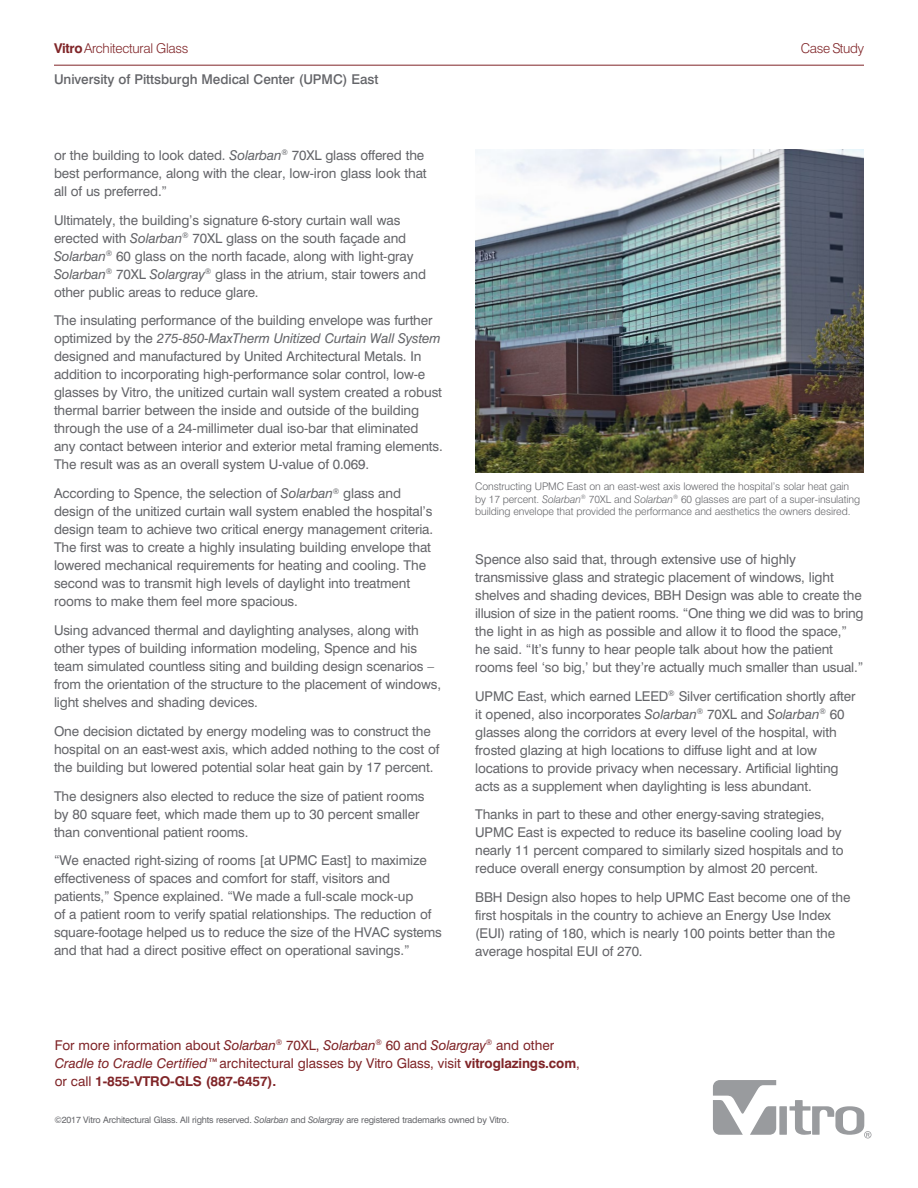
<style>
.page{position:relative;width:918px;height:1188px;background:#fff}
.page>*{position:absolute;margin:0;border:0;box-sizing:border-box;transform-origin:0 0}
.t1{font:13.5px/18px "Swiss 721 BT";letter-spacing:-.01em;color:#646569}
.t2{font:13.5px/18px "Swiss 721 BT";color:#802528}
.t3{font:500 13.5px "Swiss 721 BT";letter-spacing:-.005em;color:#646569}
.t4{font:300 13.5px "Swiss 721 BT";letter-spacing:-.02em;color:#802528}
.t5{font:300 10.5px/12.6px "Swiss 721 BT";letter-spacing:-.01em;color:#646569}
.t6{font:9px "Swiss 721 BT";letter-spacing:-.02em;color:#646569}
.s1{font-weight:700}
.s2{font-style:italic}
</style>
<div class="page">
<hr style="left:54px;top:65px;width:810px;height:1px;background:#802528">
<img style="left:475px;top:149px;width:389px;height:323px">
<svg style="left:713px;top:1080px;width:159px;height:58px"></svg>
<p class="t4" style="left:54px;top:40px;width:136px"><span class="s1">Vitro</span> Architectural Glass</p>
<p class="t4" style="left:801px;top:40px;width:65px">Case Study</p>
<p class="t3" style="left:54px;top:71px;width:326px">University of Pittsburgh Medical Center (UPMC) East</p>
<p class="t1" style="left:54px;top:146px;width:374px">or the building to look dated. <span class="s2">Solarban</span><sup>®</sup> 70XL glass offered the best performance, along with the clear, low-iron glass look that all of us preferred.”</p>
<p class="t1" style="left:54px;top:211px;width:374px">Ultimately, the building’s signature 6-story curtain wall was erected with <span class="s2">Solarban</span><sup>®</sup> 70XL glass on the south façade and <span class="s2">Solarban</span><sup>®</sup> 60 glass on the north facade, along with light-gray <span class="s2">Solarban</span><sup>®</sup> 70XL <span class="s2">Solargray</span><sup>®</sup> glass in the atrium, stair towers and other public areas to reduce glare.</p>
<p class="t1" style="left:54px;top:311px;width:390px">The insulating performance of the building envelope was further optimized by the <span class="s2">275-850-MaxTherm Unitized Curtain Wall System </span>designed and manufactured by United Architectural Metals. In addition to incorporating high-performance solar control, low-e glasses by Vitro, the unitized curtain wall system created a robust thermal barrier between the inside and outside of the building through the use of a 24-millimeter dual iso-bar that eliminated any contact between interior and exterior metal framing elements.<br>The result was as an overall system U-value of 0.069.</p>
<p class="t1" style="left:54px;top:484px;width:381px">According to Spence, the selection of <span class="s2">Solarban</span><sup>®</sup> glass and design of the unitized curtain wall system enabled the hospital’s design team to achieve two critical energy management criteria.<br>The first was to create a highly insulating building envelope that lowered mechanical requirements for heating and cooling. The second was to transmit high levels of daylight into treatment rooms to make them feel more spacious.</p>
<p class="t1" style="left:54px;top:621px;width:389px">Using advanced thermal and daylighting analyses, along with other types of building information modeling, Spence and his team simulated countless siting and building design scenarios – from the orientation of the structure to the placement of windows, light shelves and shading devices.</p>
<p class="t1" style="left:54px;top:722px;width:387px">One decision dictated by energy modeling was to construct the hospital on an east-west axis, which added nothing to the cost of the building but lowered potential solar heat gain by 17 percent.</p>
<p class="t1" style="left:54px;top:787px;width:372px">The designers also elected to reduce the size of patient rooms by 80 square feet, which made them up to 30 percent smaller than conventional patient rooms.</p>
<p class="t1" style="left:54px;top:851px;width:389px">“We enacted right-sizing of rooms [at UPMC East] to maximize effectiveness of spaces and comfort for staff, visitors and patients,” Spence explained. “We made a full-scale mock-up<br>of a patient room to verify spatial relationships. The reduction of square-footage helped us to reduce the size of the HVAC systems and that had a direct positive effect on operational savings.”</p>
<p class="t5" style="left:475px;top:480px;width:387px">Constructing UPMC East on an east-west axis lowered the hospital’s solar heat gain by 17 percent. <span class="s2">Solarban</span><sup>®</sup> 70XL and <span class="s2">Solarban</span><sup>®</sup> 60 glasses are part of a super-insulating building envelope that provided the performance and aesthetics the owners desired.</p>
<p class="t1" style="left:475px;top:550px;width:390px">Spence also said that, through extensive use of highly transmissive glass and strategic placement of windows, light shelves and shading devices, BBH Design was able to create the illusion of size in the patient rooms. “One thing we did was to bring the light in as high as possible and allow it to flood the space,” he said. “It’s funny to hear people talk about how the patient rooms feel ‘so big,’ but they’re actually much smaller than usual.”</p>
<p class="t1" style="left:475px;top:687px;width:382px">UPMC East, which earned LEED<sup>®</sup> Silver certification shortly after it opened, also incorporates <span class="s2">Solarban</span><sup>®</sup> 70XL and <span class="s2">Solarban</span><sup>®</sup> 60 glasses along the corridors at every level of the hospital, with frosted glazing at high locations to diffuse light and at low locations to provide privacy when necessary. Artificial lighting acts as a supplement when daylighting is less abundant.</p>
<p class="t1" style="left:475px;top:806px;width:370px">Thanks in part to these and other energy-saving strategies, UPMC East is expected to reduce its baseline cooling load by nearly 11 percent compared to similarly sized hospitals and to reduce overall energy consumption by almost 20 percent.</p>
<p class="t1" style="left:475px;top:888px;width:377px">BBH Design also hopes to help UPMC East become one of the first hospitals in the country to achieve an Energy Use Index (EUI) rating of 180, which is nearly 100 points better than the average hospital EUI of 270.</p>
<p class="t2" style="left:55px;top:1036px;width:527px">For more information about <span class="s2">Solarban</span><sup>®</sup> 70XL, <span class="s2">Solarban</span><sup>®</sup> 60 and <span class="s2">Solargray</span><sup>®</sup> and other<br><span class="s2">Cradle to Cradle Certified™</span>architectural glasses by Vitro Glass, visit <span class="s1">vitroglazings.com</span>, or call <span class="s1">1-855-VTRO-GLS (887-6457).</span></p>
<p class="t6" style="left:54px;top:1114px;width:456px">©2017 Vitro Architectural Glass. All rights reserved. <span class="s2">Solarban</span> and <span class="s2">Solargray</span> are registered trademarks owned by Vitro.</p>
</div>
